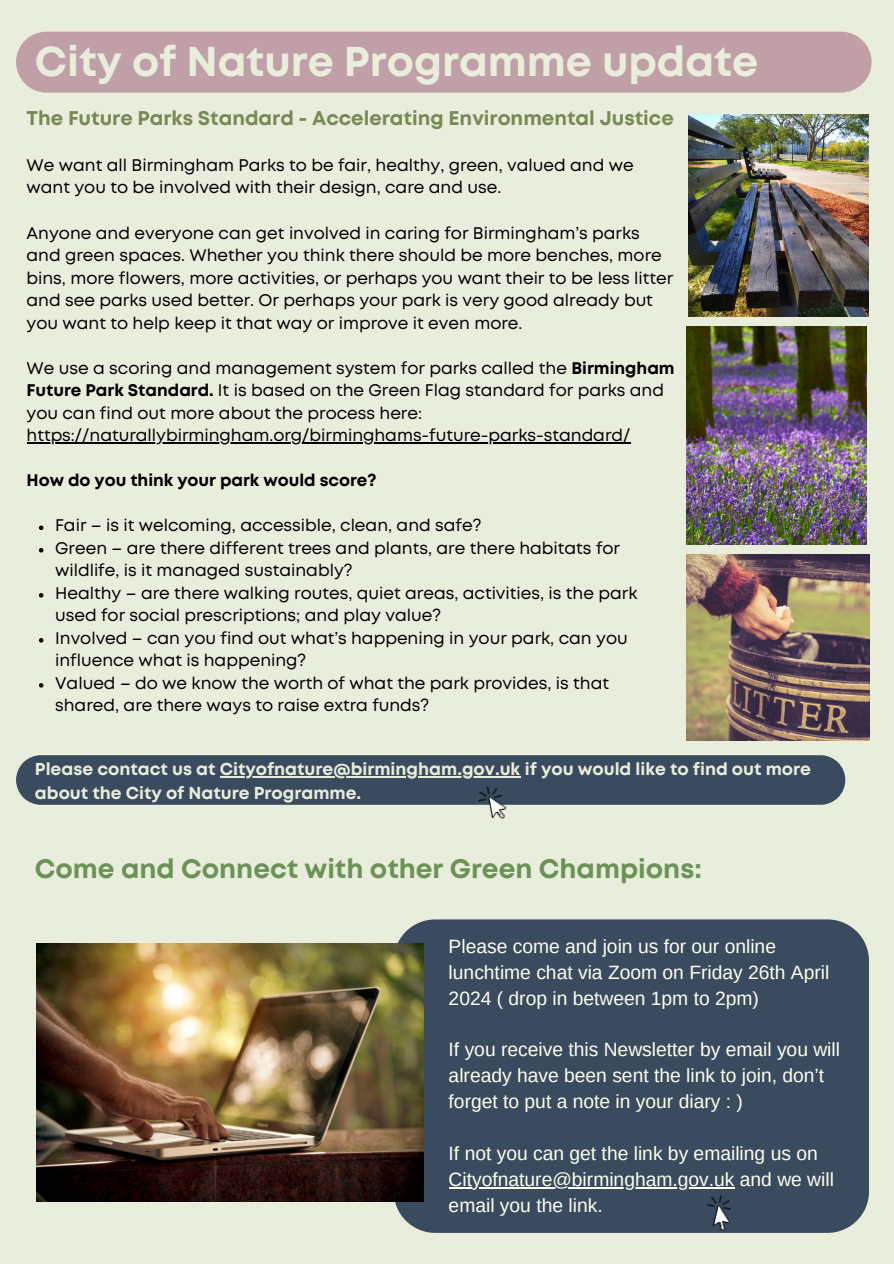
<style>
.page{position:relative;width:894px;height:1264px;background:#fff}
.page>*{position:absolute;margin:0;border:0;box-sizing:border-box;transform-origin:0 0}
.t1{font:700 41.7px "Mont";color:#e9eddb}
.t2{font:700 26.7px "Mont";color:#6b9357}
.t3{font:700 19.8px "Mont";color:#768b54}
.t4{font:19.2px/25.8px "Arimo";color:#fbffed}
.t5{font:700 17.25px/23.7px "Mont";color:#e9eddb}
.t6{font:16.8px/22.5px "Mont";color:#000}
.t7{font:700 16.8px "Mont";color:#000}
.s1{font-weight:700}
</style>
<div class="page">
<div style="left:0;top:0;width:893px;height:1263px;background:#e9eddb"></div>
<div style="left:393px;top:919px;width:475px;height:313px;background:#3b4b5f"></div>
<img style="left:697px;top:1192px;width:59px;height:41px">
<div style="left:16px;top:32px;width:855px;height:61px;background:#c19fa7;border-radius:30px"></div>
<img style="left:686px;top:326px;width:179px;height:218px">
<img style="left:688px;top:115px;width:180px;height:201px">
<div style="left:16px;top:755px;width:829px;height:49px;background:#3b4b5f"></div>
<img style="left:37px;top:943px;width:386px;height:258px">
<img style="left:686px;top:554px;width:183px;height:186px">
<hr style="left:27px;top:442px;width:603px;height:1px;background:#000">
<svg style="left:39px;top:525px;width:4px;height:5px"></svg>
<svg style="left:39px;top:548px;width:4px;height:4px"></svg>
<svg style="left:39px;top:593px;width:4px;height:4px"></svg>
<svg style="left:39px;top:638px;width:4px;height:4px"></svg>
<svg style="left:39px;top:683px;width:4px;height:4px"></svg>
<hr style="left:448px;top:1186px;width:286px;height:2px;background:#fbffed">
<hr style="left:220px;top:776px;width:300px;height:1px;background:#e9eddb">
<img style="left:476px;top:780px;width:57px;height:39px">
<h1 class="t1" style="left:35px;top:46px;width:724px">City of Nature Programme update</h1>
<p class="t3" style="left:27px;top:110px;width:648px">The Future Parks Standard - Accelerating Environmental Justice</p>
<p class="t6" style="left:27px;top:155px;width:608px">We want all Birmingham Parks to be fair, healthy, green, valued and we want you to be involved with their design, care and use.</p>
<p class="t6" style="left:27px;top:223px;width:648px">Anyone and everyone can get involved in caring for Birmingham’s parks and green spaces. Whether you think there should be more benches, more bins, more flowers, more activities, or perhaps you want their to be less litter and see parks used better. Or perhaps your park is very good already but you want to help keep it that way or improve it even more.</p>
<p class="t6" style="left:27px;top:358px;width:649px">We use a scoring and management system for parks called the <span class="s1">Birmingham Future Park Standard.</span> It is based on the Green Flag standard for parks and you can find out more about the process here: https://naturallybirmingham.org/birminghams-future-parks-standard/</p>
<p class="t7" style="left:27px;top:474px;width:351px">How do you think your park would score?</p>
<p class="t6" style="left:55px;top:515px;width:583px">Fair – is it welcoming, accessible, clean, and safe?<br>Green – are there different trees and plants, are there habitats for wildlife, is it managed sustainably?<br>Healthy – are there walking routes, quiet areas, activities, is the park used for social prescriptions; and play value?<br>Involved – can you find out what’s happening in your park, can you influence what is happening?<br>Valued – do we know the worth of what the park provides, is that shared, are there ways to raise extra funds?</p>
<p class="t5" style="left:35px;top:758px;width:777px">Please contact us at Cityofnature@birmingham.gov.uk if you would like to find out more about the City of Nature Programme.</p>
<h2 class="t2" style="left:35px;top:858px;width:668px">Come and Connect with other Green Champions:</h2>
<p class="t4" style="left:448px;top:933px;width:382px">Please come and join us for our online lunchtime chat via Zoom on Friday 26th April<br>2024 ( drop in between 1pm to 2pm)</p>
<p class="t4" style="left:448px;top:1036px;width:393px">If you receive this Newsletter by email you will already have been sent the link to join, don’t forget to put a note in your diary : )</p>
<p class="t4" style="left:448px;top:1140px;width:387px">If not you can get the link by emailing us on<br>Cityofnature@birmingham.gov.uk and we will email you the link.</p>
</div>
